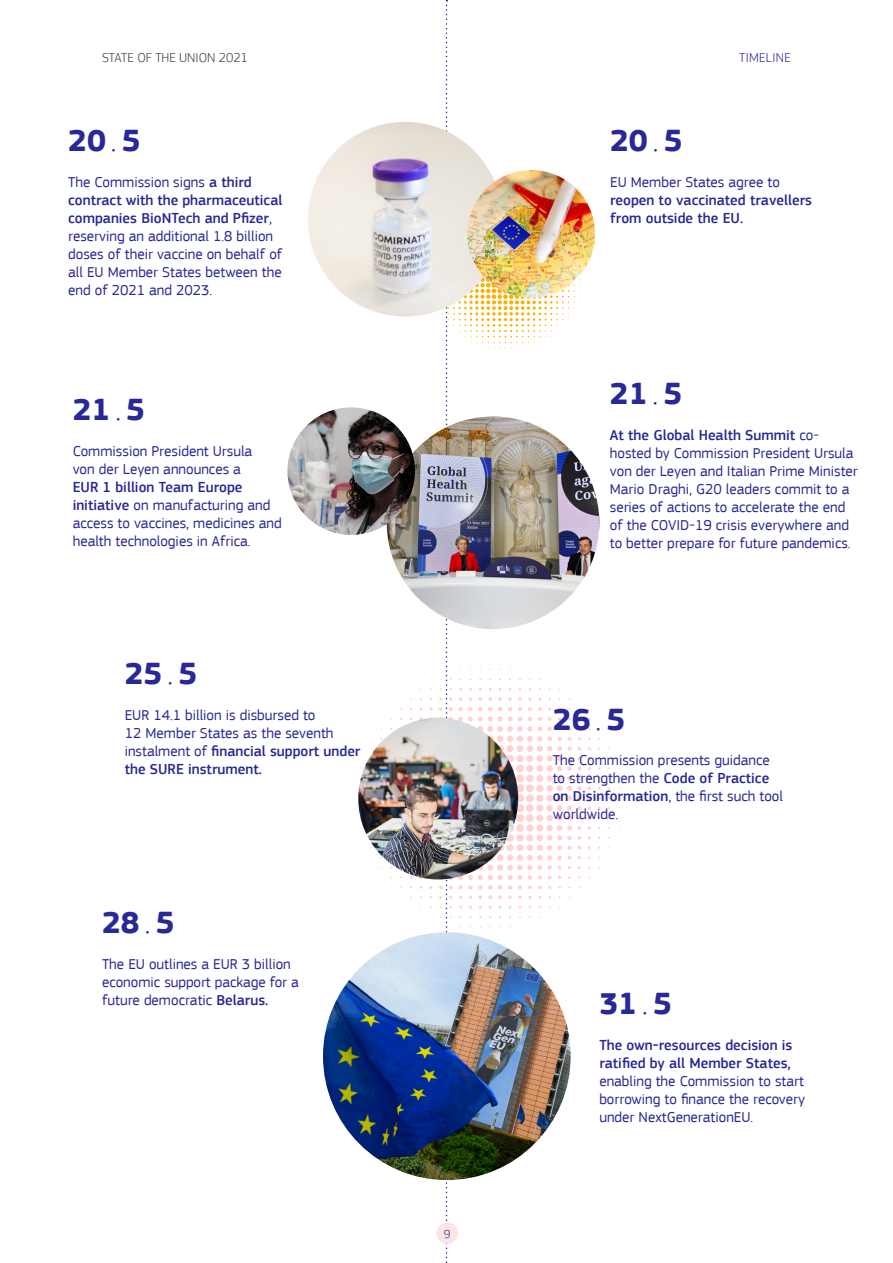
<style>
.page{position:relative;width:893px;height:1263px;background:#fff}
.page>*{position:absolute;margin:0;border:0;box-sizing:border-box;transform-origin:0 0}
.t1{font:700 31.65px "EC Square Sans Pro";color:#282896}
.t2{font:15px/18px "EC Square Sans Pro";color:#282896}
.t3{font:500 15px/18px "EC Square Sans Pro";color:#282896}
.t4{font:300 13.5px "EC Square Sans Pro";color:#3c3c3b}
.t5{font:300 13.5px "EC Square Sans Pro";letter-spacing:.02em;color:#282896}
.t6{font:300 12.15px "EC Square Sans Pro";color:#282896}
.s1{font-weight:300}
.s2{font-weight:500}
</style>
<div class="page">
<img style="left:323px;top:932px;width:248px;height:248px;border-radius:124px">
<svg style="left:351px;top:679px;width:269px;height:258px"></svg>
<img style="left:358px;top:718px;width:67px;height:161px">
<img style="left:387px;top:416px;width:212px;height:213px;border-radius:106px">
<img style="left:287px;top:407px;width:128px;height:128px;border-radius:64px">
<img style="left:425px;top:0;width:161px;height:1263px">
<img style="left:308px;top:122px;width:194px;height:195px;border-radius:97px">
<img style="left:467px;top:170px;width:128px;height:128px;border-radius:64px">
<div style="left:437px;top:1222px;width:21px;height:22px;background:#ffe4e5;border-radius:50%"></div>
<p class="t4" style="left:102px;top:50px;width:147px">STATE OF THE UNION 2021</p>
<p class="t5" style="left:739px;top:50px;width:53px">TIMELINE</p>
<h1 class="t1" style="left:68px;top:122px;width:74px">20 <span class="s1">.</span> 5</h1>
<p class="t2" style="left:68px;top:173px;width:216px">The Commission signs <span class="s2">a third contract with the pharmaceutical companies BioNTech and Pfizer</span>, reserving an additional 1.8 billion doses of their vaccine on behalf of all EU Member States between the end of 2021 and 2023.</p>
<h1 class="t1" style="left:73px;top:391px;width:74px">21 <span class="s1">.</span> 5</h1>
<p class="t2" style="left:73px;top:442px;width:181px">Commission President Ursula von der Leyen announces a</p>
<p class="t2" style="left:73px;top:478px;width:211px"><span class="s2">EUR 1 billion Team Europe initiative</span> on manufacturing and access to vaccines, medicines and health technologies in Africa.</p>
<h1 class="t1" style="left:125px;top:654px;width:74px">25 <span class="s1">.</span> 5</h1>
<p class="t2" style="left:125px;top:706px;width:237px">EUR 14.1 billion is disbursed to<br>12 Member States as the seventh instalment of <span class="s2">financial support under the SURE instrument.</span></p>
<h1 class="t1" style="left:102px;top:903px;width:74px">28 <span class="s1">.</span> 5</h1>
<p class="t2" style="left:102px;top:955px;width:198px">The EU outlines a EUR 3 billion economic support package for a future democratic <span class="s2">Belarus.</span></p>
<p class="t6" style="left:444px;top:1227px;width:8px">9</p>
<h1 class="t1" style="left:610px;top:122px;width:74px">20 <span class="s1">.</span> 5</h1>
<p class="t2" style="left:610px;top:173px;width:171px">EU Member States agree to</p>
<p class="t3" style="left:610px;top:191px;width:203px">reopen to vaccinated travellers from outside the EU.</p>
<h1 class="t1" style="left:610px;top:375px;width:74px">21 <span class="s1">.</span> 5</h1>
<p class="t2" style="left:610px;top:426px;width:249px"><span class="s2">At the Global Health Summit</span> co&shy;hosted by Commission President Ursula von der Leyen and Italian Prime Minister Mario Draghi, G20 leaders commit to a series of actions to accelerate the end of the COVID-19 crisis everywhere and to better prepare for future pandemics.</p>
<h1 class="t1" style="left:553px;top:700px;width:74px">26 <span class="s1">.</span> 5</h1>
<p class="t2" style="left:553px;top:752px;width:232px">The Commission presents guidance to strengthen the <span class="s2">Code of Practice on Disinformation</span>, the first such tool worldwide.</p>
<h1 class="t1" style="left:599px;top:985px;width:74px">31 <span class="s1">.</span> 5</h1>
<p class="t3" style="left:599px;top:1036px;width:195px">The own-resources decision is ratified by all Member States,</p>
<p class="t2" style="left:599px;top:1072px;width:207px;text-align:justify">enabling the Commission to start borrowing to finance the recovery under NextGenerationEU.</p>
</div>
